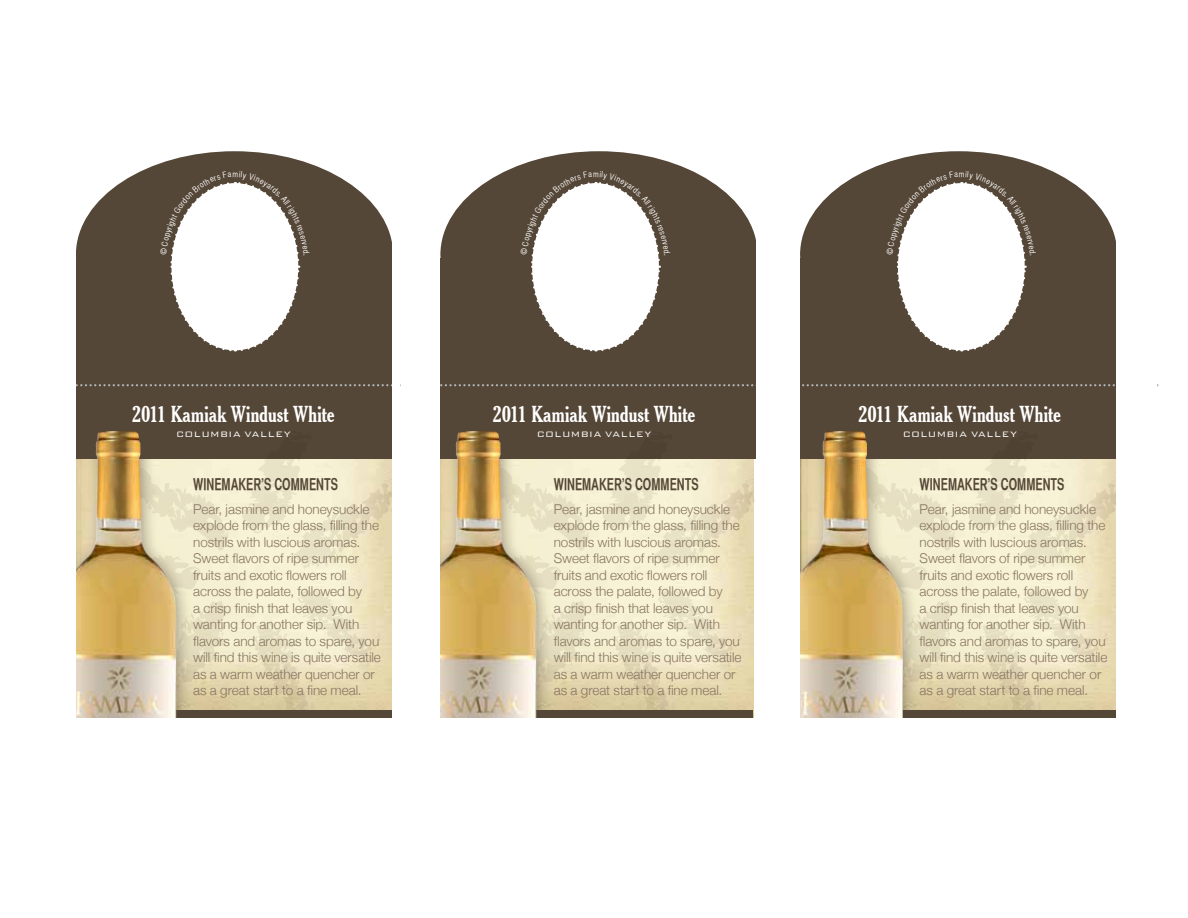
<style>
.page{position:relative;width:1188px;height:918px;background:#fff}
.page>*{position:absolute;margin:0;border:0;box-sizing:border-box;transform-origin:0 0}
.t1{font:700 condensed 22.5px "Cheltenham BT";letter-spacing:-.02em;color:#fff}
.t2{font:16.5px "Helvetica CY Bold";letter-spacing:.005em;color:#554737;scale:.8 1}
.t3{font:300 13.5px/16.5px "Helvetica Neue";letter-spacing:-.005em;color:#887662}
.t4{font:300 10.5px "Bank Gothic";letter-spacing:.055em;color:#fff}
</style>
<div class="page">
<div style="left:433px;top:138px;width:325px;height:321px;background:#554737"></div>
<svg style="left:613px;top:588px;width:122px;height:122px;background:#eae1bf"></svg>
<svg style="left:553px;top:463px;width:38px;height:247px;background:#ece5c5"></svg>
<svg style="left:601px;top:459px;width:154px;height:111px;background:#efe7c9"></svg>
<div style="left:435px;top:710px;width:318px;height:12px;background:#554737"></div>
<div style="left:799px;top:138px;width:325px;height:321px;background:#554737"></div>
<svg style="left:978px;top:588px;width:123px;height:122px;background:#eae1bf"></svg>
<svg style="left:919px;top:463px;width:38px;height:247px;background:#ece5c5"></svg>
<svg style="left:967px;top:430px;width:150px;height:140px"></svg>
<div style="left:801px;top:710px;width:318px;height:12px;background:#554737"></div>
<div style="left:415px;top:419px;width:138px;height:325px;background:#554737;opacity:.5"></div>
<img style="left:440px;top:431px;width:96px;height:287px">
<div style="left:781px;top:419px;width:138px;height:325px;background:#554737;opacity:.5"></div>
<img style="left:800px;top:431px;width:103px;height:287px">
<div style="left:72px;top:138px;width:325px;height:321px;background:#554737"></div>
<svg style="left:252px;top:588px;width:122px;height:122px;background:#eae1bf"></svg>
<svg style="left:193px;top:463px;width:37px;height:247px;background:#ece5c5"></svg>
<svg style="left:241px;top:459px;width:151px;height:111px;background:#efe7c9"></svg>
<div style="left:75px;top:710px;width:317px;height:12px;background:#554737"></div>
<svg style="left:76px;top:384px;width:1041px;height:2px"></svg>
<div style="left:54px;top:419px;width:139px;height:325px;background:#554737;opacity:.5"></div>
<img style="left:76px;top:431px;width:100px;height:287px">
<svg style="left:72px;top:138px;width:325px;height:120px"></svg>
<div style="left:58px;top:718px;width:358px;height:35px;background:#fff"></div>
<div style="left:37px;top:221px;width:39px;height:521px;background:#fff"></div>
<svg style="left:433px;top:138px;width:325px;height:120px"></svg>
<div style="left:422px;top:718px;width:359px;height:35px;background:#fff"></div>
<div style="left:401px;top:221px;width:39px;height:521px;background:#fff"></div>
<svg style="left:799px;top:138px;width:325px;height:120px"></svg>
<div style="left:782px;top:718px;width:359px;height:35px;background:#fff"></div>
<div style="left:1117px;top:221px;width:40px;height:521px;background:#fff"></div>
<div style="left:758px;top:221px;width:42px;height:521px;background:#fff"></div>
<div style="left:392px;top:221px;width:8px;height:521px;background:#fff"></div>
<div style="left:757px;top:221px;width:37px;height:521px;background:#fff"></div>
<svg style="left:521px;top:171px;width:149px;height:181px"></svg>
<svg style="left:886px;top:171px;width:150px;height:181px"></svg>
<svg style="left:160px;top:171px;width:149px;height:181px"></svg>
<h1 class="t1" style="left:132px;top:400px;width:204px">2011 Kamiak Windust White</h1>
<p class="t4" style="left:176px;top:426px;width:116px">Columbia Valley</p>
<p class="t2" style="left:193px;top:474px;width:183px">WINEMAKER’S COMMENTS</p>
<p class="t3" style="left:193px;top:500px;width:189px">Pear, jasmine and honeysuckle explode from the glass, filling the nostrils with luscious aromas.<br>Sweet flavors of ripe summer fruits and exotic flowers roll across the palate, followed by<br>a crisp finish that leaves you wanting for another sip. With flavors and aromas to spare, you will find this wine is quite versatile as a warm weather quencher or as a great start to a fine meal.</p>
<h1 class="t1" style="left:493px;top:400px;width:204px">2011 Kamiak Windust White</h1>
<p class="t4" style="left:537px;top:426px;width:116px">Columbia Valley</p>
<p class="t2" style="left:554px;top:474px;width:183px">WINEMAKER’S COMMENTS</p>
<p class="t3" style="left:554px;top:500px;width:189px">Pear, jasmine and honeysuckle explode from the glass, filling the nostrils with luscious aromas.<br>Sweet flavors of ripe summer fruits and exotic flowers roll across the palate, followed by<br>a crisp finish that leaves you wanting for another sip. With flavors and aromas to spare, you will find this wine is quite versatile as a warm weather quencher or as a great start to a fine meal.</p>
<h1 class="t1" style="left:859px;top:400px;width:204px">2011 Kamiak Windust White</h1>
<p class="t4" style="left:903px;top:426px;width:116px">Columbia Valley</p>
<p class="t2" style="left:920px;top:474px;width:183px">WINEMAKER’S COMMENTS</p>
<p class="t3" style="left:920px;top:500px;width:189px">Pear, jasmine and honeysuckle explode from the glass, filling the nostrils with luscious aromas.<br>Sweet flavors of ripe summer fruits and exotic flowers roll across the palate, followed by<br>a crisp finish that leaves you wanting for another sip. With flavors and aromas to spare, you will find this wine is quite versatile as a warm weather quencher or as a great start to a fine meal.</p>
</div>
